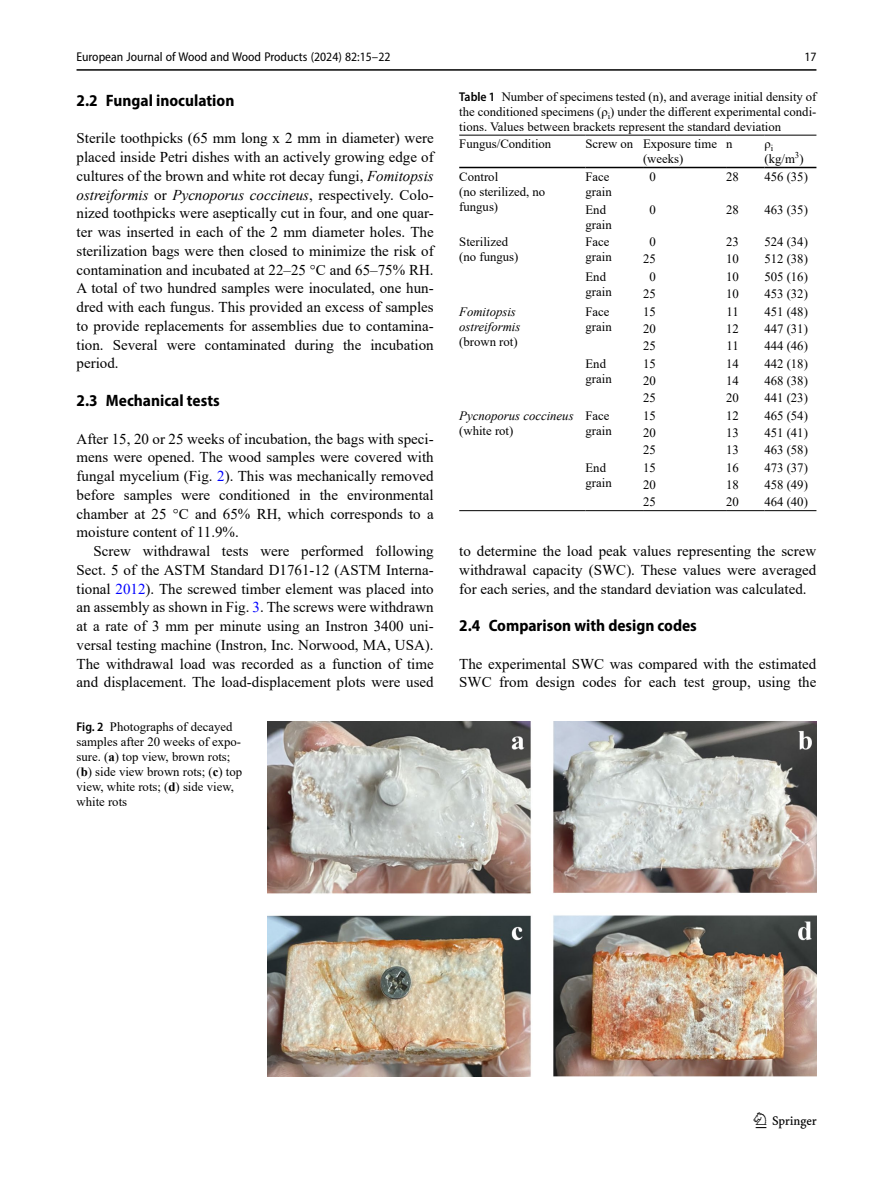
<style>
.page{position:relative;width:893px;height:1187px;background:#fff}
.page>*{position:absolute;margin:0;border:0;box-sizing:border-box;transform-origin:0 0}
.t1{font:22.5px "Springnew";color:#000}
.Head_2{font:700 semi-condensed 16.5px "Myriad Pro";color:#000}
.Body_Text{font:15px/18.8px "Times New Roman";color:#000;text-align:justify}
.Body_Text_Indent{font:15px/18.8px "Times New Roman";color:#000;text-align:justify}
.Table_Body{font:12.75px/15px "Times New Roman";color:#000}
.Table_Caption{font:12.75px/15px "Times New Roman";color:#000;text-align:justify}
.Figure_Caption_Side{font:12.75px/15px "Times New Roman";color:#000}
.Table_Body_Tab1_Deci{font:12.75px "Times New Roman";color:#000}
.t2{font:semi-condensed 12.75px "Myriad Pro";color:#000}
.Table_Head{font:12.75px/15px "Times New Roman";color:#000}
.Table_Body-2{font:italic 12.75px/15px "Times New Roman";color:#000}
.s1{font-style:italic}
.s2{color:#00f}
.s3{font-family:"Myriad Pro";font-weight:600;font-stretch:semi-condensed}
.s4{font-weight:700}
</style>
<div class="page">
<hr style="left:77px;top:69px;width:739px;height:2px;background:#000">
<hr style="left:459px;top:510px;width:126px;height:1px;background:#000">
<hr style="left:585px;top:510px;width:58px;height:1px;background:#000">
<hr style="left:459px;top:167px;width:126px;height:1px;background:#000">
<hr style="left:585px;top:135px;width:58px;height:1px;background:#000">
<hr style="left:585px;top:167px;width:58px;height:1px;background:#000">
<hr style="left:643px;top:135px;width:83px;height:1px;background:#000">
<hr style="left:643px;top:167px;width:83px;height:1px;background:#000">
<hr style="left:726px;top:135px;width:38px;height:1px;background:#000">
<hr style="left:726px;top:167px;width:38px;height:1px;background:#000">
<hr style="left:764px;top:135px;width:52px;height:1px;background:#000">
<hr style="left:764px;top:167px;width:52px;height:1px;background:#000">
<hr style="left:643px;top:510px;width:83px;height:1px;background:#000">
<hr style="left:726px;top:510px;width:38px;height:1px;background:#000">
<hr style="left:764px;top:510px;width:52px;height:1px;background:#000">
<hr style="left:459px;top:135px;width:126px;height:1px;background:#000">
<img style="left:268px;top:721px;width:548px;height:355px">
<p class="t2" style="left:77px;top:49px;width:315px">European Journal of Wood and Wood Products (2024) 82:15–22</p>
<p class="Head_2" style="left:77px;top:90px;width:159px">2.2 Fungal inoculation</p>
<p class="Body_Text" style="left:77px;top:128px;width:359px">Sterile toothpicks (65 mm long x 2 mm in diameter) were placed inside Petri dishes with an actively growing edge of cultures of the brown and white rot decay fungi, <span class="s1">Fomitopsis ostreiformis</span> or <span class="s1">Pycnoporus coccineus</span>, respectively. Colo&shy;nized toothpicks were aseptically cut in four, and one quar&shy;ter was inserted in each of the 2 mm diameter holes. The sterilization bags were then closed to minimize the risk of contamination and incubated at 22–25 °C and 65–75% RH.<br>A total of two hundred samples were inoculated, one hun&shy;dred with each fungus. This provided an excess of samples to provide replacements for assemblies due to contamina&shy;tion. Several were contaminated during the incubation period.</p>
<p class="Head_2" style="left:77px;top:390px;width:145px">2.3 Mechanical tests</p>
<p class="Body_Text" style="left:77px;top:428px;width:359px">After 15, 20 or 25 weeks of incubation, the bags with speci&shy;mens were opened. The wood samples were covered with fungal mycelium (Fig. <span class="s2">2</span>). This was mechanically removed before samples were conditioned in the environmental chamber at 25 °C and 65% RH, which corresponds to a moisture content of 11.9%.</p>
<p class="Body_Text_Indent" style="left:77px;top:541px;width:359px;text-indent:17px">Screw withdrawal tests were performed following Sect. 5 of the ASTM Standard D1761-12 (ASTM Interna&shy;tional <span class="s2">2012</span>). The screwed timber element was placed into an assembly as shown in Fig. <span class="s2">3</span>. The screws were withdrawn at a rate of 3 mm per minute using an Instron 3400 uni&shy;versal testing machine (Instron, Inc. Norwood, MA, USA).<br>The withdrawal load was recorded as a function of time and displacement. The load-displacement plots were used</p>
<p class="Body_Text_Indent" style="left:459px;top:541px;width:359px">to determine the load peak values representing the screw withdrawal capacity (SWC). These values were averaged for each series, and the standard deviation was calculated.</p>
<p class="t2" style="left:804px;top:49px;width:14px">17</p>
<p class="Table_Caption" style="left:459px;top:89px;width:359px"><span class="s3">Table 1</span> Number of specimens tested (n), and average initial density of the conditioned specimens (ρ<sub>i</sub>) under the different experimental condi&shy;tions. Values between brackets represent the standard deviation</p>
<p class="Table_Head" style="left:459px;top:136px;width:94px">Fungus/Condition</p>
<p class="Table_Head" style="left:585px;top:136px;width:49px">Screw on</p>
<p class="Table_Head" style="left:643px;top:136px;width:76px">Exposure time (weeks)</p>
<p class="Table_Head" style="left:726px;top:136px;width:8px">n</p>
<p class="Table_Head" style="left:764px;top:136px;width:41px">ρ<sub>i </sub>(kg/m<sup>3</sup>)</p>
<p class="Table_Body" style="left:459px;top:169px;width:40px">Control</p>
<p class="Table_Body" style="left:459px;top:184px;width:88px">(no sterilized, no fungus)</p>
<p class="Table_Body" style="left:585px;top:169px;width:28px">Face grain</p>
<p class="Table_Body_Tab1_Deci" style="left:649px;top:168px;width:8px">0</p>
<p class="Table_Body_Tab1_Deci" style="left:726px;top:168px;width:14px">28</p>
<p class="Table_Body" style="left:764px;top:169px;width:45px">456 (35)</p>
<p class="Table_Body" style="left:585px;top:201px;width:28px">End grain</p>
<p class="Table_Body_Tab1_Deci" style="left:649px;top:200px;width:8px">0</p>
<p class="Table_Body_Tab1_Deci" style="left:726px;top:200px;width:14px">28</p>
<p class="Table_Body" style="left:764px;top:201px;width:45px">463 (35)</p>
<p class="Table_Body" style="left:459px;top:234px;width:50px">Sterilized</p>
<p class="Table_Body" style="left:459px;top:249px;width:61px">(no fungus)</p>
<p class="Table_Body" style="left:585px;top:234px;width:28px">Face grain</p>
<p class="Table_Body_Tab1_Deci" style="left:649px;top:233px;width:8px">0</p>
<p class="Table_Body_Tab1_Deci" style="left:726px;top:233px;width:14px">23</p>
<p class="Table_Body" style="left:764px;top:234px;width:45px">524 (34)</p>
<p class="Table_Body_Tab1_Deci" style="left:643px;top:250px;width:14px">25</p>
<p class="Table_Body_Tab1_Deci" style="left:726px;top:250px;width:14px">10</p>
<p class="Table_Body" style="left:764px;top:251px;width:45px">512 (38)</p>
<p class="Table_Body" style="left:585px;top:268px;width:28px">End grain</p>
<p class="Table_Body_Tab1_Deci" style="left:649px;top:267px;width:8px">0</p>
<p class="Table_Body_Tab1_Deci" style="left:726px;top:267px;width:14px">10</p>
<p class="Table_Body" style="left:764px;top:268px;width:45px">505 (16)</p>
<p class="Table_Body_Tab1_Deci" style="left:643px;top:285px;width:14px">25</p>
<p class="Table_Body_Tab1_Deci" style="left:726px;top:285px;width:14px">10</p>
<p class="Table_Body" style="left:764px;top:286px;width:45px">453 (32)</p>
<p class="Table_Body" style="left:585px;top:303px;width:28px">Face grain</p>
<p class="Table_Body_Tab1_Deci" style="left:643px;top:302px;width:14px">15</p>
<p class="Table_Body_Tab1_Deci" style="left:727px;top:302px;width:14px">11</p>
<p class="Table_Body" style="left:764px;top:303px;width:45px">451 (48)</p>
<p class="Table_Body-2" style="left:459px;top:303px;width:63px">Fomitopsis ostreiformis</p>
<p class="Table_Body" style="left:459px;top:333px;width:60px">(brown rot)</p>
<p class="Table_Body_Tab1_Deci" style="left:643px;top:319px;width:14px">20</p>
<p class="Table_Body_Tab1_Deci" style="left:726px;top:319px;width:14px">12</p>
<p class="Table_Body" style="left:764px;top:320px;width:45px">447 (31)</p>
<p class="Table_Body_Tab1_Deci" style="left:643px;top:337px;width:14px">25</p>
<p class="Table_Body_Tab1_Deci" style="left:727px;top:337px;width:14px">11</p>
<p class="Table_Body" style="left:764px;top:338px;width:45px">444 (46)</p>
<p class="Table_Body" style="left:585px;top:355px;width:28px">End grain</p>
<p class="Table_Body_Tab1_Deci" style="left:643px;top:354px;width:14px">15</p>
<p class="Table_Body_Tab1_Deci" style="left:726px;top:354px;width:14px">14</p>
<p class="Table_Body" style="left:764px;top:355px;width:45px">442 (18)</p>
<p class="Table_Body_Tab1_Deci" style="left:643px;top:371px;width:14px">20</p>
<p class="Table_Body_Tab1_Deci" style="left:726px;top:371px;width:14px">14</p>
<p class="Table_Body" style="left:764px;top:373px;width:45px">468 (38)</p>
<p class="Table_Body_Tab1_Deci" style="left:643px;top:389px;width:14px">25</p>
<p class="Table_Body_Tab1_Deci" style="left:726px;top:389px;width:14px">20</p>
<p class="Table_Body" style="left:764px;top:390px;width:45px">441 (23)</p>
<p class="Table_Body" style="left:585px;top:407px;width:28px">Face grain</p>
<p class="Table_Body_Tab1_Deci" style="left:643px;top:406px;width:14px">15</p>
<p class="Table_Body_Tab1_Deci" style="left:726px;top:406px;width:14px">12</p>
<p class="Table_Body" style="left:764px;top:407px;width:45px">465 (54)</p>
<p class="Table_Body-2" style="left:459px;top:407px;width:116px">Pycnoporus coccineus</p>
<p class="Table_Body" style="left:459px;top:422px;width:56px">(white rot)</p>
<p class="Table_Body_Tab1_Deci" style="left:643px;top:423px;width:14px">20</p>
<p class="Table_Body_Tab1_Deci" style="left:726px;top:423px;width:14px">13</p>
<p class="Table_Body" style="left:764px;top:425px;width:45px">451 (41)</p>
<p class="Table_Body_Tab1_Deci" style="left:643px;top:441px;width:14px">25</p>
<p class="Table_Body_Tab1_Deci" style="left:726px;top:441px;width:14px">13</p>
<p class="Table_Body" style="left:764px;top:442px;width:45px">463 (58)</p>
<p class="Table_Body" style="left:585px;top:459px;width:28px">End grain</p>
<p class="Table_Body_Tab1_Deci" style="left:643px;top:458px;width:14px">15</p>
<p class="Table_Body_Tab1_Deci" style="left:726px;top:458px;width:14px">16</p>
<p class="Table_Body" style="left:764px;top:459px;width:45px">473 (37)</p>
<p class="Table_Body_Tab1_Deci" style="left:643px;top:476px;width:14px">20</p>
<p class="Table_Body_Tab1_Deci" style="left:726px;top:476px;width:14px">18</p>
<p class="Table_Body" style="left:764px;top:477px;width:45px">458 (49)</p>
<p class="Table_Body_Tab1_Deci" style="left:643px;top:493px;width:14px">25</p>
<p class="Table_Body_Tab1_Deci" style="left:726px;top:493px;width:14px">20</p>
<p class="Table_Body" style="left:764px;top:494px;width:45px">464 (40)</p>
<p class="Head_2" style="left:459px;top:615px;width:239px">2.4 Comparison with design codes</p>
<p class="Body_Text" style="left:459px;top:653px;width:359px">The experimental SWC was compared with the estimated<br>SWC from design codes for each test group, using the</p>
<p class="Figure_Caption_Side" style="left:77px;top:718px;width:167px"><span class="s3">Fig. 2</span> Photographs of decayed samples after 20 weeks of expo&shy;sure. (<span class="s4">a</span>) top view, brown rots; (<span class="s4">b</span>) side view brown rots; (<span class="s4">c</span>) top view, white rots; (<span class="s4">d</span>) side view, white rots</p>
<h1 class="t1" style="left:756px;top:1107px;width:63px">1 3</h1>
</div>
